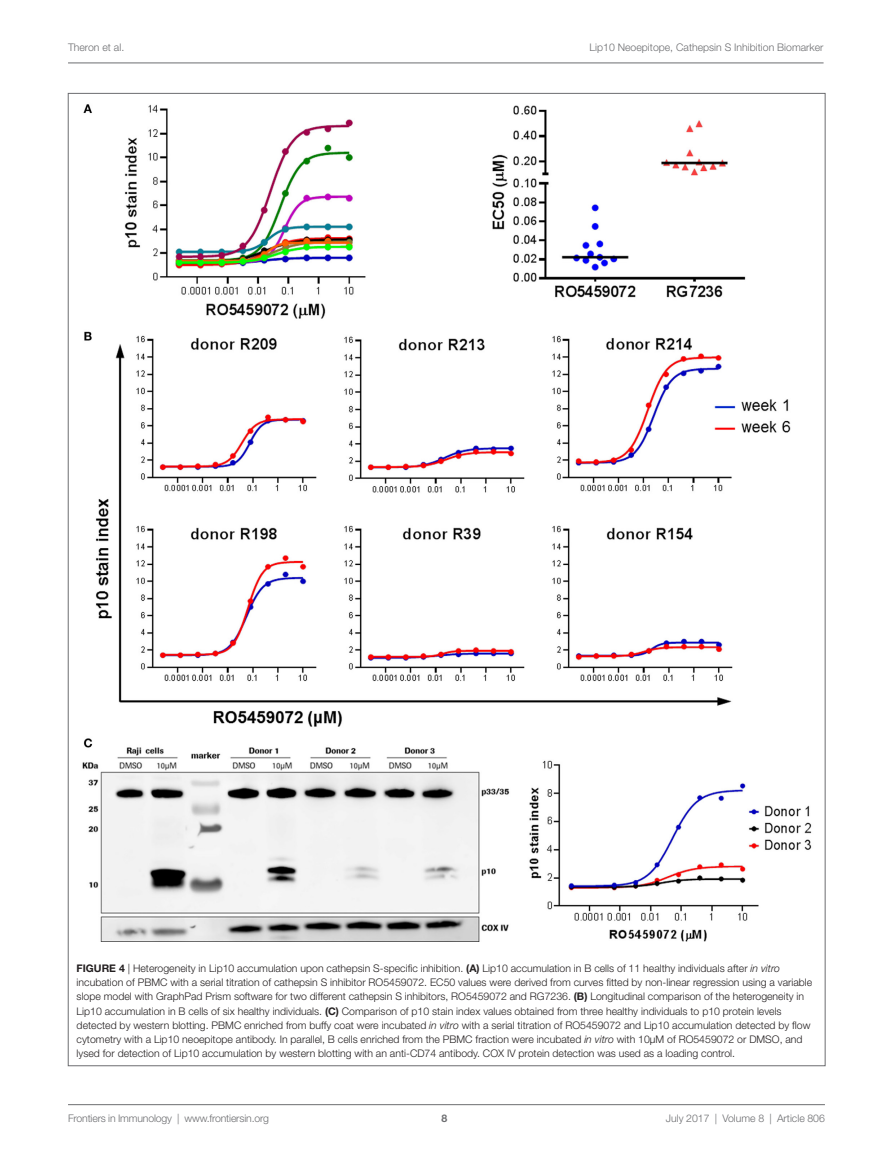
<style>
.page{position:relative;width:893px;height:1170px;background:#fff}
.page>*{position:absolute;margin:0;border:0;box-sizing:border-box;transform-origin:0 0}
.t1{font:300 10.5px/14.2px "Helvetica Neue LT Std";color:#231f20}
.t2{font:300 10.5px "Helvetica Neue LT Std";color:#6c6d70}
.t3{font:700 10.5px "Helvetica Neue LT Std";color:#6c6d70}
.s1{font-weight:700}
.s2{font-style:italic}
</style>
<div class="page">
<img style="left:82px;top:104px;width:730px;height:837px">
<hr style="left:68px;top:63px;width:756px;height:1px;background:#6c6d70">
<hr style="left:68px;top:1104px;width:757px;height:1px;background:#6c6d70">
<p class="t2" style="left:68px;top:41px;width:58px">Theron et al.</p>
<p class="t2" style="left:590px;top:41px;width:235px">Lip10 Neoepitope, Cathepsin S Inhibition Biomarker</p>
<p class="t1" style="left:77px;top:960px;width:737px"><span class="s1">FIGURE 4</span> | Heterogeneity in Lip10 accumulation upon cathepsin S-specific inhibition. <span class="s1">(A)</span> Lip10 accumulation in B cells of 11 healthy individuals after <span class="s2">in vitro </span>incubation of PBMC with a serial titration of cathepsin S inhibitor RO5459072. EC50 values were derived from curves fitted by non-linear regression using a variable slope model with GraphPad Prism software for two different cathepsin S inhibitors, RO5459072 and RG7236. <span class="s1">(B)</span> Longitudinal comparison of the heterogeneity in Lip10 accumulation in B cells of six healthy individuals. <span class="s1">(C)</span> Comparison of p10 stain index values obtained from three healthy individuals to p10 protein levels detected by western blotting. PBMC enriched from buffy coat were incubated <span class="s2">in vitro</span> with a serial titration of RO5459072 and Lip10 accumulation detected by flow cytometry with a Lip10 neoepitope antibody. In parallel, B cells enriched from the PBMC fraction were incubated <span class="s2">in vitro</span> with 10µM of RO5459072 or DMSO, and lysed for detection of Lip10 accumulation by western blotting with an anti-CD74 antibody. COX IV protein detection was used as a loading control.</p>
<p class="t2" style="left:68px;top:1111px;width:203px">Frontiers in Immunology | www.frontiersin.org</p>
<p class="t2" style="left:666px;top:1111px;width:161px">July 2017 | Volume 8 | Article 806</p>
<p class="t3" style="left:441px;top:1111px;width:7px">8</p>
</div>
